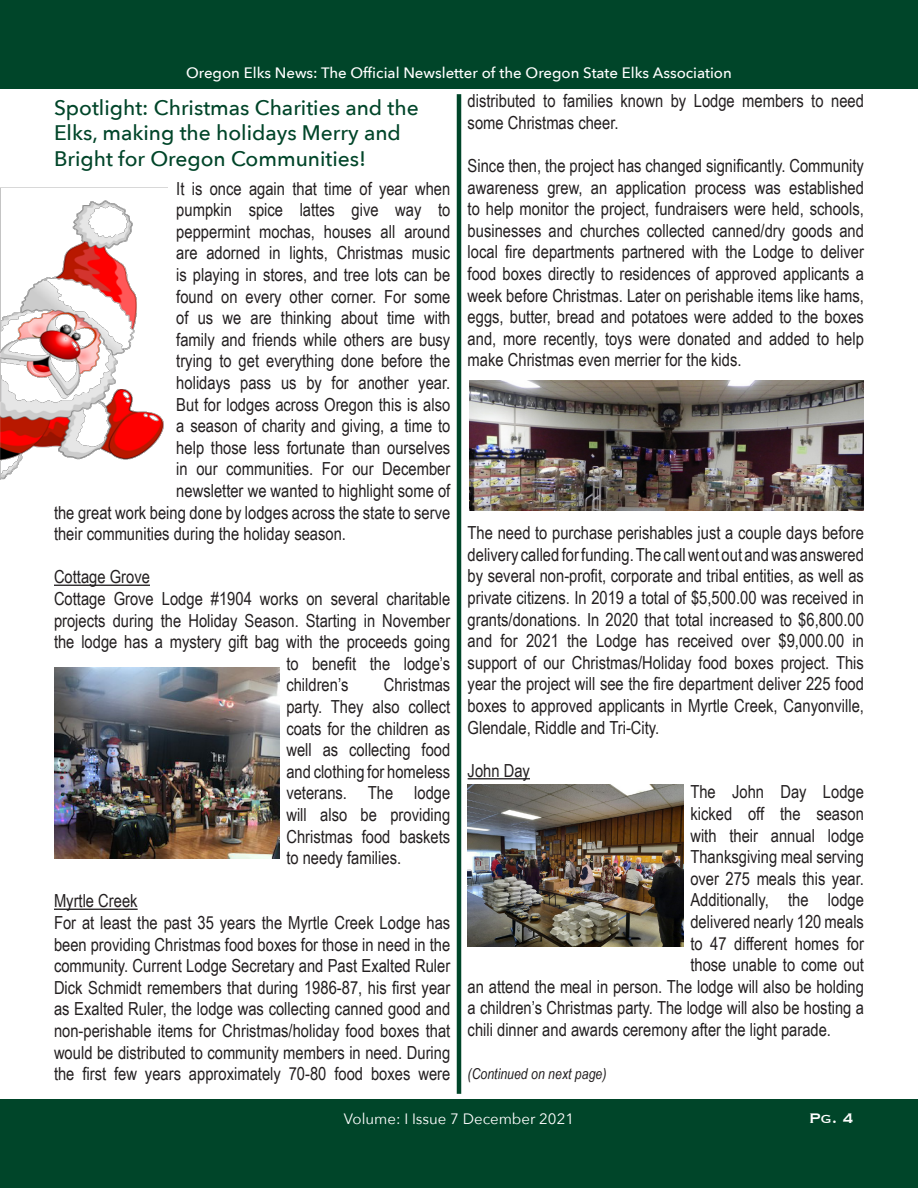
<style>
.page{position:relative;width:918px;height:1188px;background:#fff}
.page>*{position:absolute;margin:0;border:0;box-sizing:border-box;transform-origin:0 0}
.t1{font:500 21px/25.2px "Avenir Next";color:#004529}
.t2{font:18px/21.6px "Arial Narrow";color:#231f20;text-align:justify}
.t3{font:18px "Copperplate";color:#fff}
.t4{font:500 15px "Avenir Next";color:#fff}
.t5{font:15px "Avenir Next";color:#fff}
.t6{font:italic 15px "Arial Narrow";color:#231f20}
</style>
<div class="page">
<div style="left:0;top:1100px;width:918px;height:88px;background:#004529"></div>
<div style="left:0;top:0;width:918px;height:88px;background:#004529"></div>
<hr style="left:457px;top:94px;width:4px;height:1000px;background:#004529">
<hr style="left:54px;top:585px;width:96px;height:1px;background:#231f20">
<hr style="left:54px;top:909px;width:84px;height:1px;background:#231f20">
<hr style="left:468px;top:778px;width:62px;height:1px;background:#231f20">
<img style="left:0;top:188px;width:164px;height:292px">
<img style="left:54px;top:667px;width:226px;height:191px">
<img style="left:470px;top:380px;width:394px;height:131px">
<img style="left:468px;top:784px;width:216px;height:162px">
<p class="t4" style="left:186px;top:60px;width:547px">Oregon Elks News: The Official Newsletter of the Oregon State Elks Association</p>
<p class="t1" style="left:54px;top:95px;width:366px">Spotlight: Christmas Charities and the<br>Elks, making the holidays Merry and<br>Bright for Oregon Communities!</p>
<p class="t2" style="left:176px;top:177px;width:276px">It is once again that time of year when</p>
<p class="t2" style="left:176px;top:198px;width:276px">pumpkin spice lattes give way to</p>
<p class="t2" style="left:176px;top:220px;width:276px">peppermint mochas, houses all around</p>
<p class="t2" style="left:176px;top:242px;width:276px">are adorned in lights, Christmas music</p>
<p class="t2" style="left:176px;top:263px;width:275px">is playing in stores, and tree lots can be</p>
<p class="t2" style="left:176px;top:285px;width:276px">found on every other corner. For some</p>
<p class="t2" style="left:176px;top:306px;width:276px">of us we are thinking about time with</p>
<p class="t2" style="left:176px;top:328px;width:276px">family and friends while others are busy</p>
<p class="t2" style="left:176px;top:350px;width:276px">trying to get everything done before the</p>
<p class="t2" style="left:176px;top:371px;width:276px">holidays pass us by for another year.</p>
<p class="t2" style="left:176px;top:393px;width:276px">But for lodges across Oregon this is also</p>
<p class="t2" style="left:176px;top:414px;width:276px">a season of charity and giving, a time to</p>
<p class="t2" style="left:176px;top:436px;width:276px">help those less fortunate than ourselves</p>
<p class="t2" style="left:176px;top:458px;width:276px">in our communities. For our December</p>
<p class="t2" style="left:176px;top:479px;width:276px">newsletter we wanted to highlight some of</p>
<p class="t2" style="left:54px;top:501px;width:398px">the great work being done by lodges across the state to serve</p>
<p class="t2" style="left:54px;top:522px;width:294px">their communities during the holiday season.</p>
<p class="t2" style="left:54px;top:566px;width:97px">Cottage Grove</p>
<p class="t2" style="left:54px;top:587px;width:398px">Cottage Grove Lodge #1904 works on several charitable</p>
<p class="t2" style="left:54px;top:609px;width:398px">projects during the Holiday Season. Starting in November</p>
<p class="t2" style="left:54px;top:630px;width:398px">the lodge has a mystery gift bag with the proceeds going</p>
<p class="t2" style="left:286px;top:652px;width:166px">to benefit the lodge’s</p>
<p class="t2" style="left:286px;top:674px;width:64px">children’s</p>
<p class="t2" style="left:468px;top:89px;width:398px">distributed to families known by Lodge members to need some Christmas cheer.</p>
<p class="t2" style="left:468px;top:154px;width:398px">Since then, the project has changed significantly. Community awareness grew, an application process was established to help monitor the project, fundraisers were held, schools, businesses and churches collected canned/dry goods and local fire departments partnered with the Lodge to deliver food boxes directly to residences of approved applicants a week before Christmas. Later on perishable items like hams, eggs, butter, bread and potatoes were added to the boxes and, more recently, toys were donated and added to help make Christmas even merrier for the kids.</p>
<p class="t2" style="left:468px;top:521px;width:398px">The need to purchase perishables just a couple days before delivery called for funding. The call went out and was answered by several non-profit, corporate and tribal entities, as well as private citizens. In 2019 a total of $5,500.00 was received in grants/donations. In 2020 that total increased to $6,800.00 and for 2021 the Lodge has received over $9,000.00 in support of our Christmas/Holiday food boxes project. This year the project will see the fire department deliver 225 food boxes to approved applicants in Myrtle Creek, Canyonville, Glendale, Riddle and Tri-City.</p>
<p class="t2" style="left:468px;top:759px;width:64px">John Day</p>
<p class="t2" style="left:690px;top:781px;width:175px">The John Day Lodge</p>
<p class="t2" style="left:690px;top:802px;width:175px">kicked off the season</p>
<p class="t2" style="left:690px;top:824px;width:175px">with their annual lodge</p>
<p class="t2" style="left:690px;top:845px;width:175px">Thanksgiving meal serving</p>
<p class="t2" style="left:690px;top:867px;width:175px">over 275 meals this year.</p>
<p class="t2" style="left:690px;top:889px;width:175px">Additionally, the lodge</p>
<p class="t2" style="left:690px;top:910px;width:175px">delivered nearly 120 meals</p>
<p class="t2" style="left:690px;top:932px;width:175px">to 47 different homes for</p>
<p class="t2" style="left:690px;top:953px;width:175px">those unable to come out</p>
<p class="t2" style="left:468px;top:975px;width:398px">an attend the meal in person. The lodge will also be holding</p>
<p class="t2" style="left:468px;top:997px;width:398px">a children’s Christmas party. The lodge will also be hosting a</p>
<p class="t2" style="left:468px;top:1018px;width:365px">chili dinner and awards ceremony after the light parade.</p>
<p class="t6" style="left:468px;top:1064px;width:140px">(Continued on next page)</p>
<p class="t2" style="left:286px;top:674px;width:166px;text-indent:98px">Christmas party. They also collect coats for the children as well as collecting food and clothing for homeless veterans. The lodge will also be providing Christmas food baskets to needy families.</p>
<p class="t2" style="left:54px;top:890px;width:85px">Myrtle Creek</p>
<p class="t2" style="left:54px;top:911px;width:398px">For at least the past 35 years the Myrtle Creek Lodge has been providing Christmas food boxes for those in need in the community. Current Lodge Secretary and Past Exalted Ruler Dick Schmidt remembers that during 1986-87, his first year as Exalted Ruler, the lodge was collecting canned good and non-perishable items for Christmas/holiday food boxes that would be distributed to community members in need. During the first few years approximately 70-80 food boxes were</p>
<p class="t5" style="left:344px;top:1107px;width:232px">Volume: I Issue 7 December 2021</p>
<p class="t3" style="left:809px;top:1107px;width:46px">Pg. 4</p>
</div>
